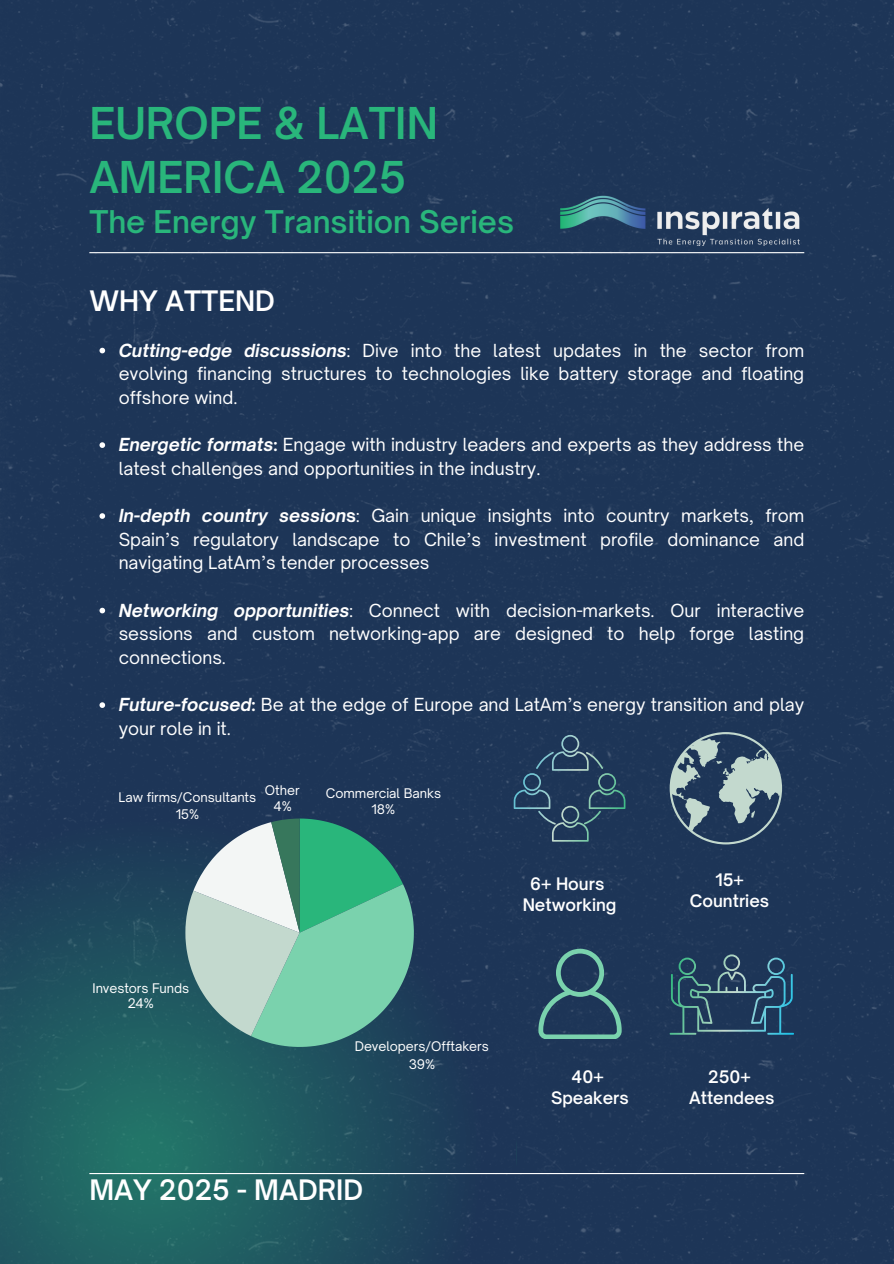
<style>
.page{position:relative;width:894px;height:1264px;background:#fff}
.page>*{position:absolute;margin:0;border:0;box-sizing:border-box;transform-origin:0 0}
.t1{font:600 42px/54px "Open Sauce One";color:#29b67b}
.t2{font:600 30px "Open Sauce One";color:#29b67b}
.t3{font:600 27px "Open Sauce One";color:#fff}
.t4{font:17.25px/23.7px "Open Sauce One";color:#fff;text-align:justify}
.t5{font:600 16.5px/21.3px "Open Sauce One";color:#fff;text-align:center}
.t6{font:12.75px/15.8px "Open Sauce One";color:#fff;text-align:center}
.s1{font-weight:700;font-style:italic}
.s2{font-weight:700}
</style>
<div class="page">
<div style="left:0;top:0;width:893px;height:1263px;background:#1d3557"></div>
<hr style="left:89px;top:252px;width:715px;height:1px;background:#fff">
<svg style="left:0;top:785px;width:516px;height:478px;background:#1f4d5d"></svg>
<img style="left:555px;top:195px;width:249px;height:51px">
<svg style="left:185px;top:818px;width:229px;height:228px;background:#74b1a0"></svg>
<svg style="left:513px;top:735px;width:112px;height:106px;background:#294461"></svg>
<svg style="left:669px;top:954px;width:124px;height:80px;background:#2c4e69"></svg>
<hr style="left:89px;top:1172px;width:715px;height:2px;background:#fff">
<svg style="left:669px;top:732px;width:112px;height:112px;background:#597082"></svg>
<svg style="left:538px;top:948px;width:83px;height:90px;background:#2f5468"></svg>
<svg style="left:99px;top:348px;width:6px;height:5px"></svg>
<svg style="left:99px;top:442px;width:6px;height:6px"></svg>
<svg style="left:99px;top:513px;width:6px;height:6px"></svg>
<svg style="left:99px;top:607px;width:6px;height:6px"></svg>
<svg style="left:99px;top:702px;width:6px;height:6px"></svg>
<h1 class="t1" style="left:89px;top:96px;width:350px">EUROPE &amp; LATIN<br>AMERICA 2025</h1>
<h2 class="t2" style="left:89px;top:203px;width:426px">The Energy Transition Series</h2>
<p class="t3" style="left:89px;top:284px;width:187px">WHY ATTEND</p>
<p class="t4" style="left:119px;top:338px;width:687px"><span class="s1">Cutting-edge discussions</span>: Dive into the latest updates in the sector from evolving financing structures to technologies like battery storage and floating offshore wind.</p>
<p class="t4" style="left:119px;top:433px;width:686px"><span class="s1">Energetic formats</span><span class="s2">:</span> Engage with industry leaders and experts as they address the latest challenges and opportunities in the industry.</p>
<h2 class="t4" style="left:119px;top:504px;width:686px"><span class="s1">In-depth country session</span><span class="s2">s</span>: Gain unique insights into country markets, from Spain’s regulatory landscape to Chile’s investment profile dominance and navigating LatAm’s tender processes</h2>
<p class="t4" style="left:119px;top:598px;width:686px"><span class="s1">Networking opportunities</span>: Connect with decision-markets. Our interactive sessions and custom networking-app are designed to help forge lasting connections.</p>
<p class="t4" style="left:119px;top:693px;width:686px"><span class="s1">Future-focused</span><span class="s2">:</span> Be at the edge of Europe and LatAm’s energy transition and play your role in it.</p>
<p class="t6" style="left:119px;top:788px;width:139px;line-height:17.4px">Law firms/Consultants<br>15%</p>
<p class="t6" style="left:265px;top:782px;width:36px">Other<br>4%</p>
<p class="t6" style="left:326px;top:785px;width:117px">Commercial Banks<br>18%</p>
<p class="t6" style="left:92px;top:979px;width:98px">Investors Funds<br>24%</p>
<p class="t6" style="left:355px;top:1036px;width:135px;line-height:18.5px">Developers/Offtakers<br>39%</p>
<p class="t3" style="left:89px;top:1172px;width:275px">MAY 2025 - MADRID</p>
<p class="t5" style="left:522px;top:872px;width:95px">6+ Hours<br>Networking</p>
<p class="t5" style="left:551px;top:1065px;width:79px">40+<br>Speakers</p>
<p class="t5" style="left:689px;top:869px;width:81px">15+<br>Countries</p>
<p class="t5" style="left:689px;top:1065px;width:87px">250+<br>Attendees</p>
</div>
